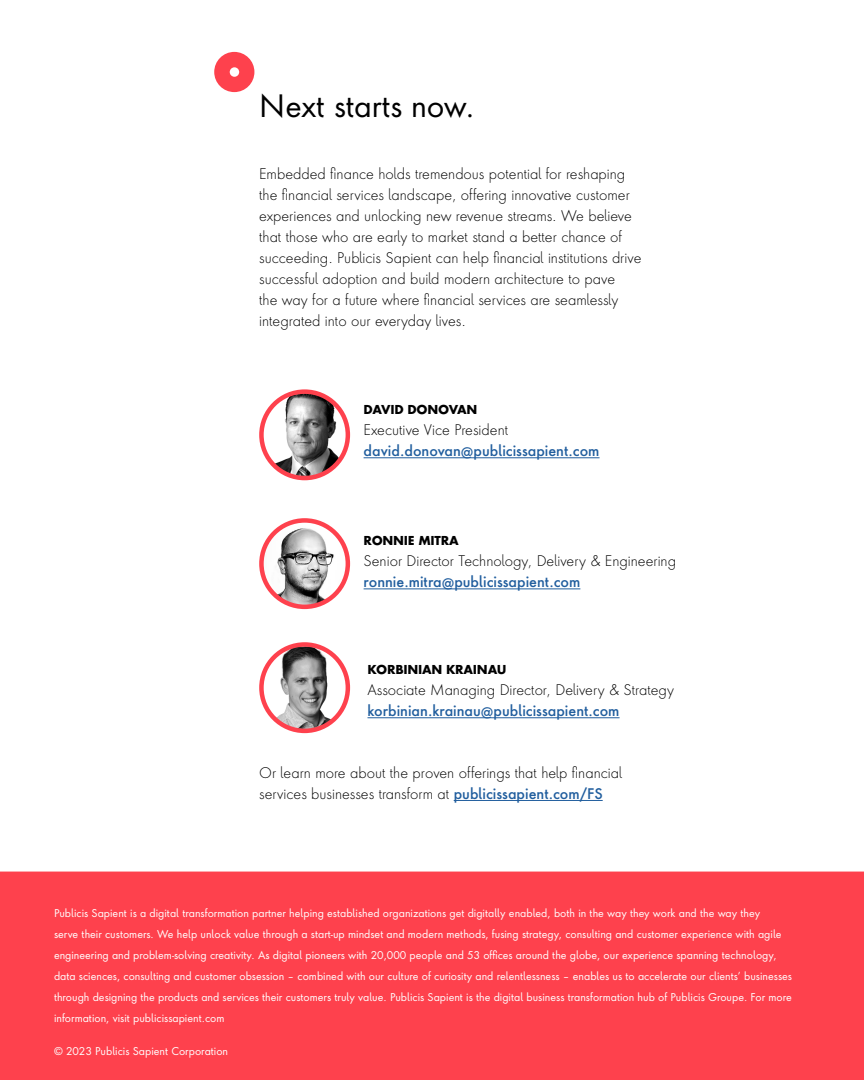
<style>
.page{position:relative;width:864px;height:1080px;background:#fff}
.page>*{position:absolute;margin:0;border:0;box-sizing:border-box;transform-origin:0 0}
.t1{font:30px "Futura Next";letter-spacing:-.005em;color:#000}
.t2{font:300 14.25px/21px "Futura Next";color:#000}
.t3{font:500 14.25px "Futura Next";color:#215e9e}
.t4{font:700 12px "Futura Next";letter-spacing:-.02em;color:#000}
.t5{font:10.5px/21px "Futura Next";color:#fff}
.s1{font-weight:500;color:#215e9e}
</style>
<div class="page">
<hr style="left:364px;top:457px;width:236px;height:1px;background:#215e9e">
<hr style="left:368px;top:717px;width:252px;height:1px;background:#215e9e">
<img style="left:262px;top:393px;width:85px;height:85px">
<div style="left:259px;top:389px;width:91px;height:91px;border:4px solid #fe414d;border-radius:50%"></div>
<img style="left:261px;top:520px;width:87px;height:87px;border-radius:43px">
<div style="left:259px;top:518px;width:91px;height:91px;border:4px solid #fe414d;border-radius:50%"></div>
<img style="left:261px;top:644px;width:87px;height:87px;border-radius:43px">
<div style="left:259px;top:642px;width:91px;height:91px;border:4px solid #fe414d;border-radius:50%"></div>
<hr style="left:454px;top:800px;width:149px;height:1px;background:#215e9e">
<svg style="left:214px;top:52px;width:40px;height:40px"></svg>
<div style="left:0;top:872px;width:864px;height:208px;background:#fe414d"></div>
<hr style="left:364px;top:589px;width:216px;height:1px;background:#215e9e">
<h1 class="t1" style="left:259px;top:84px;width:217px">Next starts now.</h1>
<p class="t2" style="left:259px;top:163px;width:384px">Embedded finance holds tremendous potential for reshaping the financial services landscape, offering innovative customer experiences and unlocking new revenue streams. We believe that those who are early to market stand a better chance of succeeding. Publicis Sapient can help financial institutions drive successful adoption and build modern architecture to pave<br>the way for a future where financial services are seamlessly integrated into our everyday lives.</p>
<p class="t4" style="left:364px;top:402px;width:115px">DAVID DONOVAN</p>
<h2 class="t2" style="left:364px;top:420px;width:146px">Executive Vice President</h2>
<h2 class="t3" style="left:364px;top:442px;width:237px">david.donovan@publicissapient.com</h2>
<p class="t4" style="left:364px;top:533px;width:97px">RONNIE MITRA</p>
<h2 class="t2" style="left:364px;top:551px;width:314px">Senior Director Technology, Delivery &amp; Engineering</h2>
<h2 class="t3" style="left:364px;top:573px;width:218px">ronnie.mitra@publicissapient.com</h2>
<p class="t4" style="left:368px;top:662px;width:141px">KORBINIAN KRAINAU</p>
<h2 class="t2" style="left:368px;top:680px;width:308px">Associate Managing Director, Delivery &amp; Strategy</h2>
<h2 class="t3" style="left:368px;top:702px;width:254px">korbinian.krainau@publicissapient.com</h2>
<h2 class="t2" style="left:259px;top:763px;width:364px">Or learn more about the proven offerings that help financial services businesses transform at <span class="s1">publicissapient.com/FS</span></h2>
<p class="t5" style="left:54px;top:902px;width:740px">Publicis Sapient is a digital transformation partner helping established organizations get digitally enabled, both in the way they work and the way they<br>serve their customers. We help unlock value through a start-up mindset and modern methods, fusing strategy, consulting and customer experience with agile engineering and problem-solving creativity. As digital pioneers with 20,000 people and 53 offices around the globe, our experience spanning technology, data sciences, consulting and customer obsession – combined with our culture of curiosity and relentlessness – enables us to accelerate our clients’ businesses through designing the products and services their customers truly value. Publicis Sapient is the digital business transformation hub of Publicis Groupe. For more information, visit publicissapient.com</p>
<p class="t5" style="left:54px;top:1040px;width:176px">© 2023 Publicis Sapient Corporation</p>
</div>
